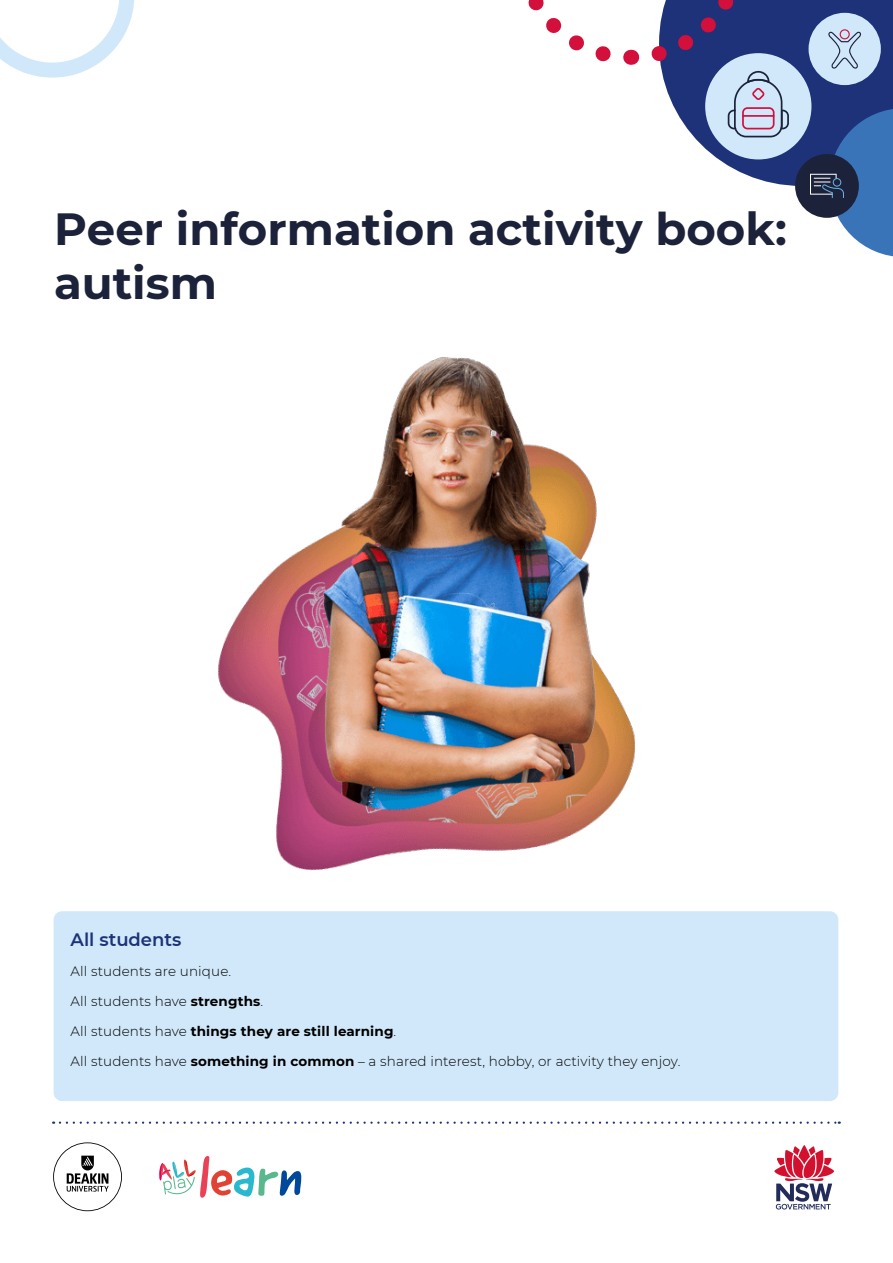
<style>
.page{position:relative;width:893px;height:1263px;background:#fff}
.page>*{position:absolute;margin:0;border:0;box-sizing:border-box;transform-origin:0 0}
.Cover_Heading{font:700 45px/54px "Montserrat";color:#1b223a}
.t1{font:600 18px "Montserrat";color:#1d3278}
.Body_2{font:300 13.5px "Montserrat";letter-spacing:.01em;color:#000}
.Body_2-2{font:700 13.5px "Montserrat";letter-spacing:.01em;color:#000}
.s1{font-weight:700}
.s2{font-weight:300}
</style>
<div class="page">
<svg style="left:528px;top:0;width:105px;height:65px"></svg>
<svg style="left:60px;top:1121px;width:780px;height:3px"></svg>
<svg style="left:0;top:0;width:134px;height:78px"></svg>
<svg style="left:651px;top:0;width:242px;height:257px"></svg>
<img style="left:218px;top:357px;width:417px;height:514px">
<div style="left:54px;top:911px;width:784px;height:190px;background:#d0e8f9;border-radius:9px"></div>
<svg style="left:53px;top:1142px;width:69px;height:69px"></svg>
<svg style="left:159px;top:1156px;width:143px;height:42px"></svg>
<svg style="left:774px;top:1145px;width:60px;height:64px"></svg>
<h1 class="Cover_Heading" style="left:54px;top:200px;width:734px">Peer information activity book: autism</h1>
<h2 class="t1" style="left:71px;top:926px;width:112px">All students</h2>
<p class="Body_2" style="left:71px;top:962px;width:162px">All students are unique.</p>
<p class="Body_2" style="left:71px;top:992px;width:194px">All students have <span class="s1">strengths</span>.</p>
<p class="Body_2-2" style="left:71px;top:1021px;width:327px"><span class="s2">All students have</span> things they are still learning<span class="s2">.</span></p>
<p class="Body_2" style="left:71px;top:1052px;width:611px">All students have <span class="s1">something in common</span> – a shared interest, hobby, or activity they enjoy.</p>
</div>
